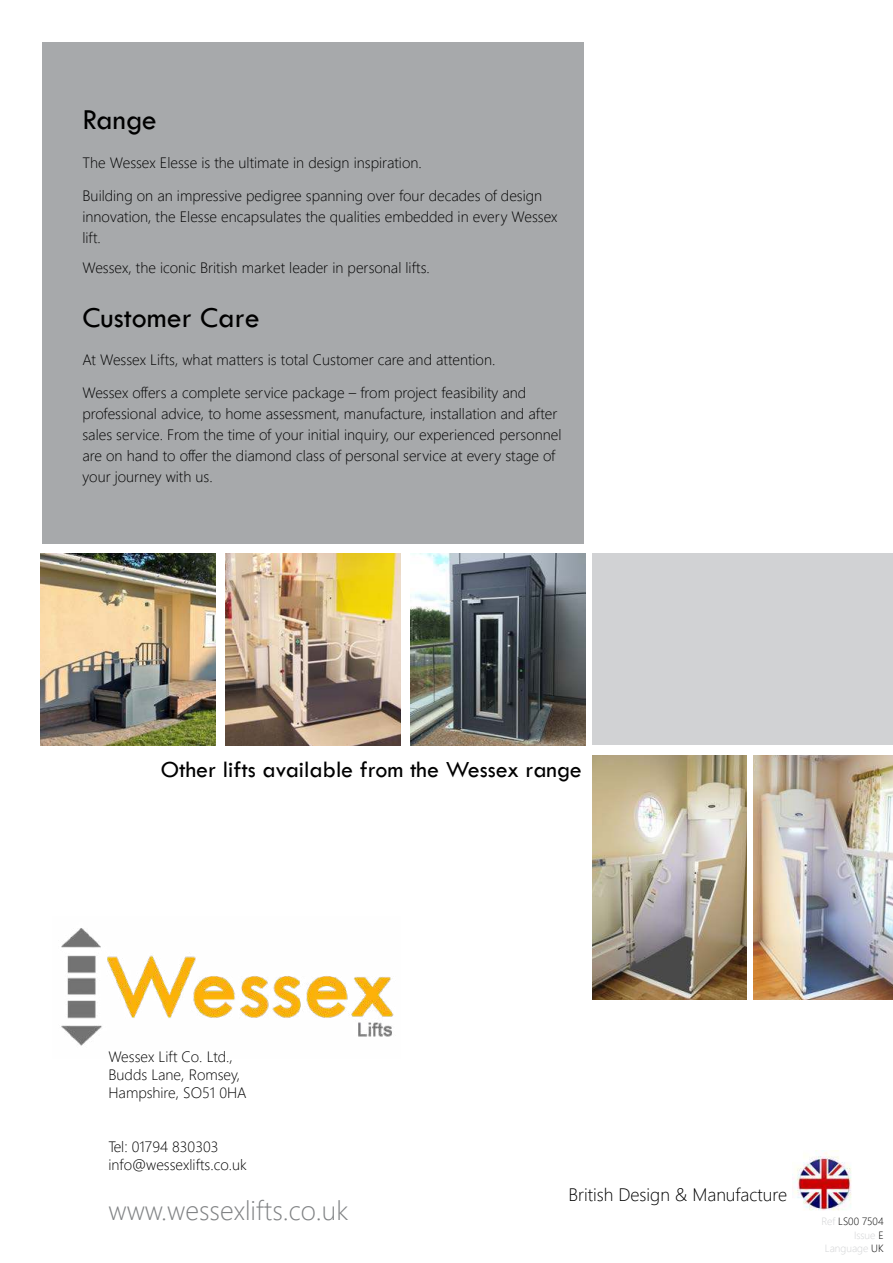
<style>
.page{position:relative;width:893px;height:1263px;background:#fff}
.page>*{position:absolute;margin:0;border:0;box-sizing:border-box;transform-origin:0 0}
.t1{font:30px "Tw Cen";color:#000}
.t2{font:300 27px "Segoe UI";color:#808284}
.t3{font:24px "Tw Cen";color:#000}
.t4{font:300 18px "Segoe UI";color:#000}
.t5{font:300 15px/21px "Segoe UI";color:#000}
.t6{font:300 10.5px/13.5px "Segoe UI";color:#d1d2d4;text-align:right}
.s1{color:#000}
</style>
<div class="page">
<div style="left:43px;top:43px;width:541px;height:501px;background:#a7a9ab"></div>
<img style="left:793px;top:1150px;width:58px;height:61px">
<img style="left:61px;top:928px;width:333px;height:118px">
<div style="left:593px;top:553px;width:300px;height:192px;background:#d1d2d4"></div>
<img style="left:592px;top:755px;width:154px;height:245px">
<img style="left:226px;top:553px;width:175px;height:192px">
<img style="left:411px;top:554px;width:174px;height:191px">
<img style="left:753px;top:755px;width:140px;height:245px">
<img style="left:41px;top:553px;width:175px;height:192px">
<h1 class="t1" style="left:82px;top:107px;width:76px">Range</h1>
<p class="t5" style="left:82px;top:153px;width:341px">The Wessex Elesse is the ultimate in design inspiration.</p>
<p class="t5" style="left:82px;top:186px;width:477px">Building on an impressive pedigree spanning over four decades of design innovation, the Elesse encapsulates the qualities embedded in every Wessex lift.</p>
<p class="t5" style="left:82px;top:258px;width:349px">Wessex, the iconic British market leader in personal lifts.</p>
<h1 class="t1" style="left:82px;top:304px;width:179px">Customer Care</h1>
<p class="t5" style="left:82px;top:350px;width:414px">At Wessex Lifts, what matters is total Customer care and attention.</p>
<p class="t5" style="left:82px;top:380px;width:480px">Wessex offers a complete service package – from project feasibility and professional advice, to home assessment, manufacture, installation and after sales service. From the time of your initial inquiry, our experienced personnel are on hand to offer the diamond class of personal service at every stage of your journey with us.</p>
<h3 class="t3" style="left:161px;top:759px;width:423px">Other lifts available from the Wessex range</h3>
<p class="t5" style="left:108px;top:1049px;width:140px;line-height:18px">Wessex Lift Co. Ltd.,<br>Budds Lane, Romsey,<br>Hampshire, SO51 0HA</p>
<p class="t5" style="left:108px;top:1139px;width:140px;line-height:18px">Tel: 01794 830303 info@wessexlifts.co.uk</p>
<h2 class="t2" style="left:108px;top:1200px;width:241px">www.wessexlifts.co.uk</h2>
<p class="t4" style="left:568px;top:1187px;width:220px">British Design &amp; Manufacture</p>
<p class="t6" style="left:821px;top:1216px;width:64px">Ref <span class="s1">LS00 7504<br></span>Issue <span class="s1">E<br></span>Language <span class="s1">UK</span></p>
</div>
